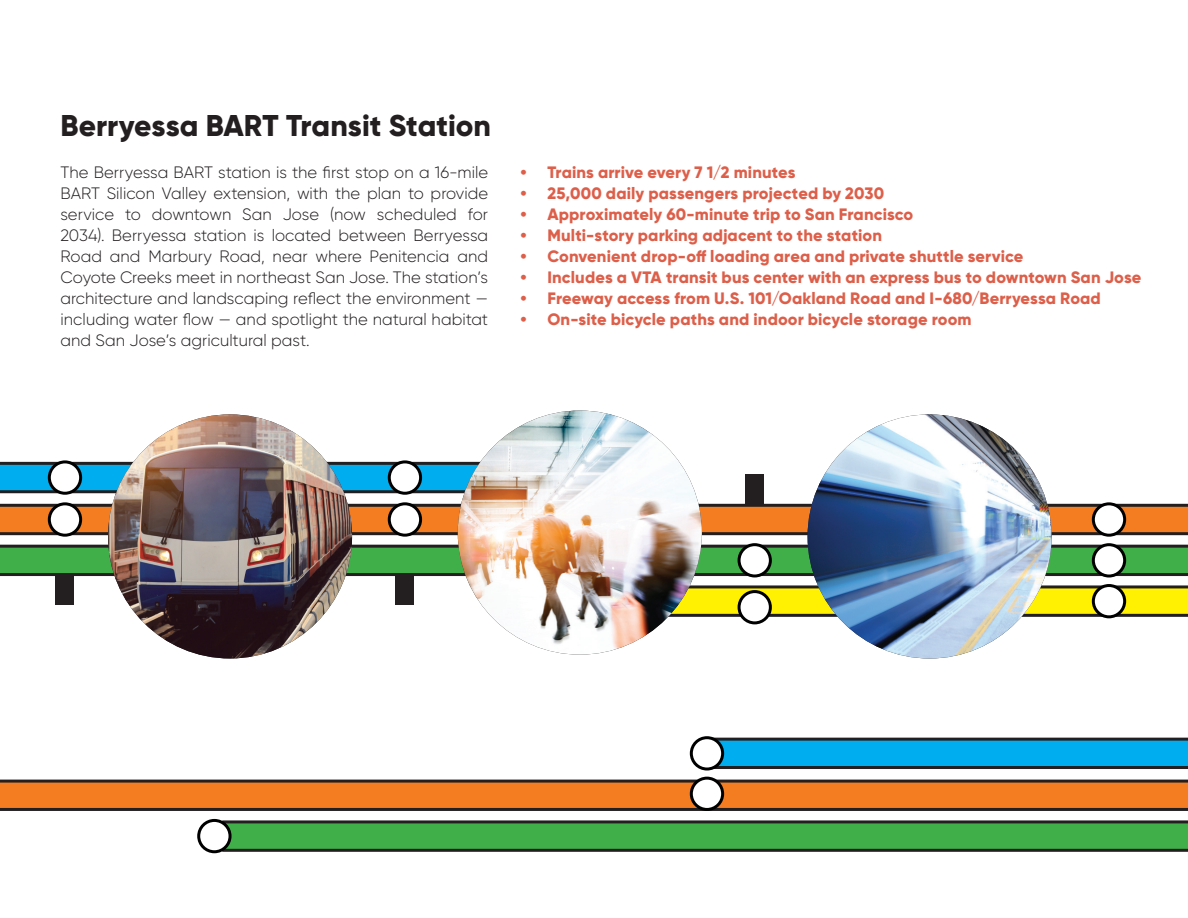
<style>
.page{position:relative;width:1188px;height:918px;background:#fff}
.page>*{position:absolute;margin:0;border:0;box-sizing:border-box;transform-origin:0 0}
.t1{font:800 30px "Gilroy";color:#231f20}
.t2{font:300 16.5px/21px "Gilroy";color:#231f20;text-align:justify}
.t3{font:800 16.5px "Gilroy";letter-spacing:.005em;color:#dd5f4a}
</style>
<div class="page">
<svg style="left:0;top:460px;width:482px;height:35px;background:#259bc8"></svg>
<svg style="left:669px;top:584px;width:519px;height:34px;background:#d2c71c"></svg>
<svg style="left:0;top:543px;width:1188px;height:35px;background:#4f9b54"></svg>
<svg style="left:0;top:502px;width:1188px;height:35px;background:#cd793a"></svg>
<img style="left:108px;top:414px;width:244px;height:244px;border-radius:122px">
<img style="left:808px;top:414px;width:244px;height:244px;border-radius:122px">
<img style="left:458px;top:411px;width:244px;height:244px;border-radius:122px">
<div style="left:389px;top:462px;width:32px;height:31px;background:#fff;border-radius:50%"></div>
<div style="left:388px;top:460px;width:34px;height:35px;border:3px solid #000;border-radius:50%"></div>
<div style="left:49px;top:462px;width:32px;height:31px;background:#fff;border-radius:50%"></div>
<div style="left:48px;top:460px;width:34px;height:35px;border:3px solid #000;border-radius:50%"></div>
<div style="left:389px;top:504px;width:32px;height:31px;background:#fff;border-radius:50%"></div>
<div style="left:388px;top:502px;width:34px;height:35px;border:3px solid #000;border-radius:50%"></div>
<div style="left:739px;top:545px;width:31px;height:31px;background:#fff;border-radius:50%"></div>
<div style="left:738px;top:543px;width:34px;height:34px;border:3px solid #000;border-radius:50%"></div>
<div style="left:739px;top:592px;width:31px;height:31px;background:#fff;border-radius:50%"></div>
<div style="left:738px;top:590px;width:34px;height:34px;border:3px solid #000;border-radius:50%"></div>
<div style="left:49px;top:504px;width:32px;height:31px;background:#fff;border-radius:50%"></div>
<div style="left:48px;top:502px;width:34px;height:35px;border:3px solid #000;border-radius:50%"></div>
<div style="left:1093px;top:504px;width:32px;height:31px;background:#fff;border-radius:50%"></div>
<div style="left:1092px;top:502px;width:34px;height:35px;border:3px solid #000;border-radius:50%"></div>
<div style="left:1093px;top:545px;width:32px;height:31px;background:#fff;border-radius:50%"></div>
<div style="left:1092px;top:543px;width:34px;height:35px;border:3px solid #000;border-radius:50%"></div>
<div style="left:1093px;top:586px;width:32px;height:31px;background:#fff;border-radius:50%"></div>
<div style="left:1092px;top:584px;width:34px;height:34px;border:3px solid #000;border-radius:50%"></div>
<div style="left:56px;top:575px;width:18px;height:29px;background:#231f20"></div>
<div style="left:396px;top:575px;width:18px;height:29px;background:#231f20"></div>
<div style="left:745px;top:474px;width:19px;height:30px;background:#231f20"></div>
<svg style="left:711px;top:736px;width:477px;height:33px;background:#1397c9"></svg>
<svg style="left:222px;top:820px;width:966px;height:32px;background:#3e9444"></svg>
<svg style="left:0;top:778px;width:1188px;height:33px;background:#cd712b"></svg>
<div style="left:691px;top:738px;width:32px;height:31px;background:#fff;border-radius:50%"></div>
<div style="left:690px;top:736px;width:34px;height:35px;border:3px solid #000;border-radius:50%"></div>
<div style="left:199px;top:820px;width:31px;height:32px;background:#fff;border-radius:50%"></div>
<div style="left:197px;top:819px;width:35px;height:34px;border:3px solid #000;border-radius:50%"></div>
<div style="left:691px;top:778px;width:32px;height:31px;background:#fff;border-radius:50%"></div>
<div style="left:690px;top:777px;width:34px;height:34px;border:3px solid #000;border-radius:50%"></div>
<h1 class="t1" style="left:60px;top:107px;width:432px">Berryessa BART Transit Station</h1>
<p class="t2" style="left:60px;top:162px;width:429px">The Berryessa BART station is the first stop on a 16-mile BART Silicon Valley extension, with the plan to provide service to downtown San Jose (now scheduled for 2034). Berryessa station is located between Berryessa Road and Marbury Road, near where Penitencia and Coyote Creeks meet in northeast San Jose. The station’s architecture and landscaping reflect the environment — including water flow — and spotlight the natural habitat and San Jose’s agricultural past.</p>
<p class="t3" style="left:520px;top:162px;width:277px">• Trains arrive every 7 1/2 minutes</p>
<p class="t3" style="left:520px;top:183px;width:365px">• 25,000 daily passengers projected by 2030</p>
<p class="t3" style="left:520px;top:204px;width:394px">• Approximately 60-minute trip to San Francisco</p>
<p class="t3" style="left:520px;top:225px;width:363px">• Multi-story parking adjacent to the station</p>
<p class="t3" style="left:520px;top:246px;width:504px">• Convenient drop-off loading area and private shuttle service</p>
<p class="t3" style="left:520px;top:267px;width:622px">• Includes a VTA transit bus center with an express bus to downtown San Jose</p>
<p class="t3" style="left:520px;top:288px;width:582px">• Freeway access from U.S. 101/Oakland Road and I-680/Berryessa Road</p>
<p class="t3" style="left:520px;top:309px;width:453px">• On-site bicycle paths and indoor bicycle storage room</p>
</div>
